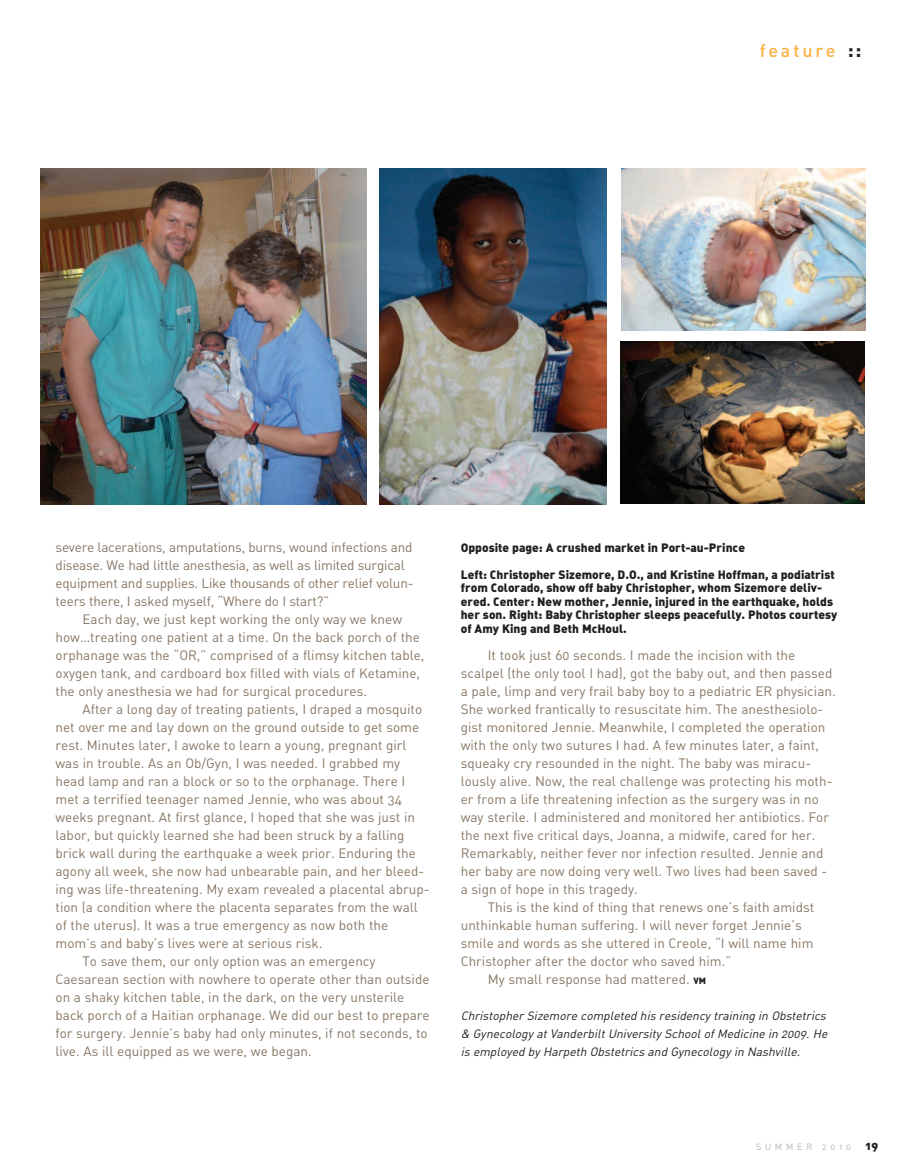
<style>
.page{position:relative;width:905px;height:1175px;background:#fff}
.page>*{position:absolute;margin:0;border:0;box-sizing:border-box;transform-origin:0 0}
.t1{font:18px "DIN Medium Alternate";letter-spacing:.16em;color:#fbb042}
.t2{font:13.5px/18px "DIN Regular Alternate";color:#877665}
.t3{font:12px/13.5px "DIN Black Alternate";color:#231f20}
.t4{font:italic 12px/18px "DIN Regular Alternate";color:#231f20}
.t5{font:9px "DIN Regular Alternate";letter-spacing:.415em;color:#b4b5b8}
.s1{font-family:"DIN";font-weight:700;font-size:21px;color:#231f20}
.s2{font-family:"DIN Black Alternate";font-size:9px;color:#231f20}
.s3{font-family:"DIN Black Alternate";font-size:12px;color:#231f20}
</style>
<div class="page">
<img style="left:380px;top:169px;width:226px;height:336px">
<img style="left:621px;top:169px;width:244px;height:161px">
<img style="left:620px;top:341px;width:244px;height:162px">
<img style="left:40px;top:169px;width:326px;height:335px">
<h1 class="t1" style="left:759px;top:40px;width:103px">feature <span class="s1">::</span></h1>
<p class="t2" style="left:55px;top:538px;width:359px">severe lacerations, amputations, burns, wound infections and disease. We had little anesthesia, as well as limited surgical equipment and supplies. Like thousands of other relief volun&shy;teers there, I asked myself, “Where do I start?”</p>
<p class="t2" style="left:55px;top:610px;width:370px;text-indent:27px">Each day, we just kept working the only way we knew how…treating one patient at a time. On the back porch of the orphanage was the “OR,” comprised of a flimsy kitchen table, oxygen tank, and cardboard box filled with vials of Ketamine, the only anesthesia we had for surgical procedures.</p>
<p class="t2" style="left:82px;top:700px;width:341px">After a long day of treating patients, I draped a mosquito</p>
<p class="t2" style="left:55px;top:718px;width:365px">net over me and lay down on the ground outside to get some</p>
<p class="t2" style="left:55px;top:736px;width:352px">rest. Minutes later, I awoke to learn a young, pregnant girl</p>
<p class="t2" style="left:55px;top:754px;width:346px">was in trouble. As an Ob/Gyn, I was needed. I grabbed my</p>
<p class="t2" style="left:55px;top:772px;width:351px">head lamp and ran a block or so to the orphanage. There I</p>
<p class="t2" style="left:55px;top:790px;width:348px">met a terrified teenager named Jennie, who was about 34</p>
<p class="t2" style="left:56px;top:808px;width:361px">weeks pregnant. At first glance, I hoped that she was just in</p>
<p class="t2" style="left:56px;top:826px;width:350px">labor, but quickly learned she had been struck by a falling</p>
<p class="t2" style="left:56px;top:844px;width:362px">brick wall during the earthquake a week prior. Enduring the</p>
<p class="t2" style="left:56px;top:862px;width:370px">agony all week, she now had unbearable pain, and her bleed-</p>
<p class="t2" style="left:56px;top:880px;width:375px">ing was life-threatening. My exam revealed a placental abrup-</p>
<p class="t2" style="left:56px;top:898px;width:364px">tion (a condition where the placenta separates from the wall</p>
<p class="t2" style="left:56px;top:916px;width:334px">of the uterus). It was a true emergency as now both the</p>
<p class="t2" style="left:56px;top:934px;width:268px">mom’s and baby’s lives were at serious risk.</p>
<p class="t2" style="left:83px;top:952px;width:294px">To save them, our only option was an emergency</p>
<p class="t2" style="left:56px;top:970px;width:375px">Caesarean section with nowhere to operate other than outside</p>
<p class="t2" style="left:56px;top:988px;width:350px">on a shaky kitchen table, in the dark, on the very unsterile</p>
<p class="t2" style="left:56px;top:1006px;width:376px">back porch of a Haitian orphanage. We did our best to prepare</p>
<p class="t2" style="left:56px;top:1024px;width:374px">for surgery. Jennie’s baby had only minutes, if not seconds, to</p>
<p class="t2" style="left:56px;top:1042px;width:258px">live. As ill equipped as we were, we began.</p>
<p class="t3" style="left:460px;top:540px;width:286px">Opposite page: A crushed market in Port-au-Prince</p>
<p class="t3" style="left:460px;top:567px;width:378px">Left: Christopher Sizemore, D.O., and Kristine Hoffman, a podiatrist from Colorado, show off baby Christopher, whom Sizemore deliv&shy;ered. Center: New mother, Jennie, injured in the earthquake, holds her son. Right: Baby Christopher sleeps peacefully. Photos courtesy of Amy King and Beth McHoul.</p>
<p class="t2" style="left:488px;top:646px;width:309px">It took just 60 seconds. I made the incision with the</p>
<p class="t2" style="left:460px;top:664px;width:373px">scalpel (the only tool I had), got the baby out, and then passed</p>
<p class="t2" style="left:460px;top:682px;width:376px">a pale, limp and very frail baby boy to a pediatric ER physician.</p>
<p class="t2" style="left:460px;top:700px;width:364px">She worked frantically to resuscitate him. The anesthesiolo-</p>
<p class="t2" style="left:460px;top:718px;width:366px">gist monitored Jennie. Meanwhile, I completed the operation</p>
<p class="t2" style="left:460px;top:736px;width:360px">with the only two sutures I had. A few minutes later, a faint,</p>
<p class="t2" style="left:460px;top:754px;width:352px">squeaky cry resounded in the night. The baby was miracu-</p>
<p class="t2" style="left:460px;top:772px;width:373px">lously alive. Now, the real challenge was protecting his moth-</p>
<p class="t2" style="left:460px;top:790px;width:359px">er from a life threatening infection as the surgery was in no</p>
<p class="t2" style="left:460px;top:808px;width:370px">way sterile. I administered and monitored her antibiotics. For</p>
<p class="t2" style="left:460px;top:826px;width:356px">the next five critical days, Joanna, a midwife, cared for her.</p>
<p class="t2" style="left:460px;top:844px;width:364px">Remarkably, neither fever nor infection resulted. Jennie and</p>
<p class="t2" style="left:460px;top:862px;width:368px">her baby are now doing very well. Two lives had been saved -</p>
<p class="t2" style="left:460px;top:880px;width:178px">a sign of hope in this tragedy.</p>
<p class="t2" style="left:487px;top:898px;width:328px">This is the kind of thing that renews one’s faith amidst</p>
<p class="t2" style="left:460px;top:916px;width:342px">unthinkable human suffering. I will never forget Jennie’s</p>
<p class="t2" style="left:460px;top:934px;width:354px">smile and words as she uttered in Creole, “I will name him</p>
<p class="t2" style="left:460px;top:952px;width:272px">Christopher after the doctor who saved him.”</p>
<p class="t2" style="left:487px;top:970px;width:220px">My small response had mattered. <span class="s2">VM</span></p>
<p class="t4" style="left:460px;top:1007px;width:370px">Christopher Sizemore completed his residency training in Obstetrics &amp; Gynecology at Vanderbilt University School of Medicine in 2009. He is employed by Harpeth Obstetrics and Gynecology in Nashville.</p>
<p class="t5" style="left:756px;top:1141px;width:124px">SUMMER 2010 <span class="s3">19</span></p>
</div>
